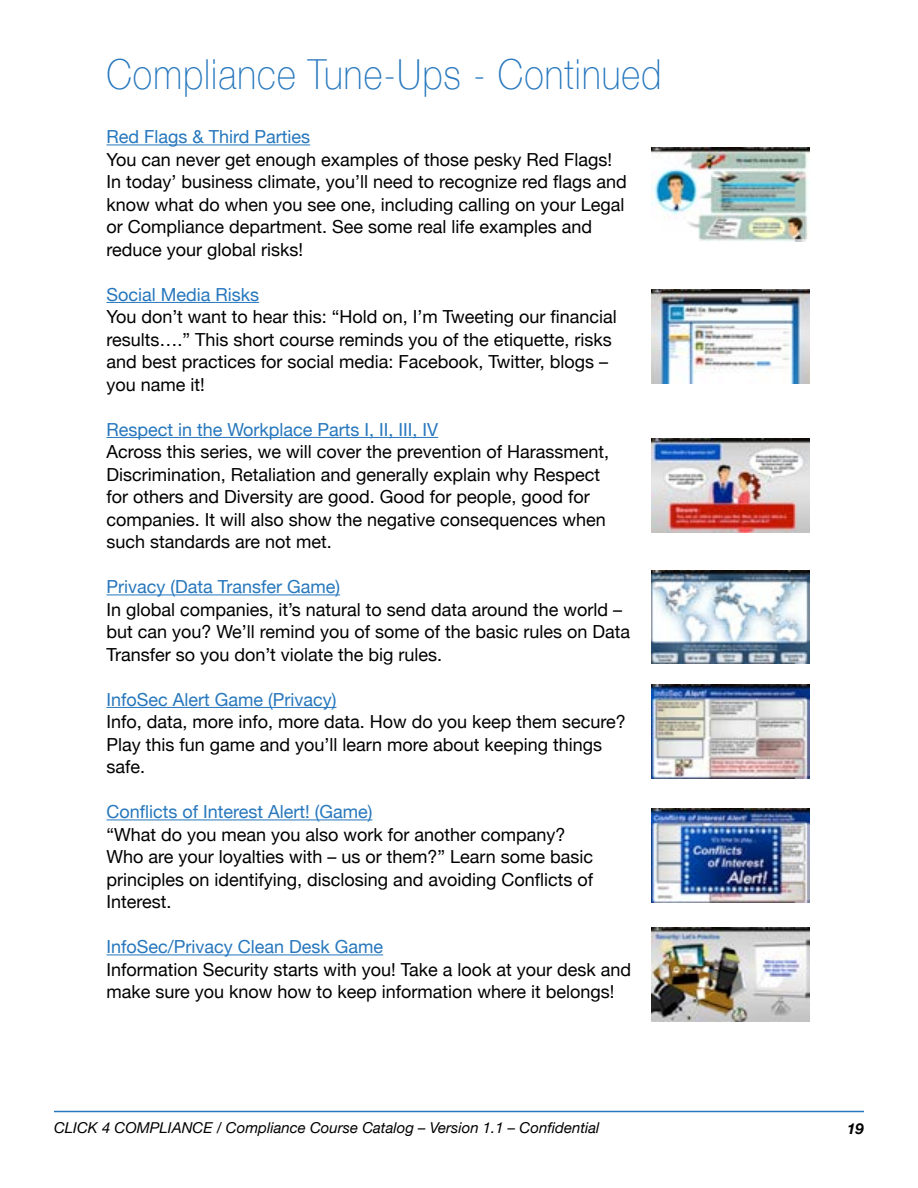
<style>
.page{position:relative;width:918px;height:1188px;background:#fff}
.page>*{position:absolute;margin:0;border:0;box-sizing:border-box;transform-origin:0 0}
.t1{font:100 41.4px "Helvetica Neue";letter-spacing:.03em;color:#2677bd;scale:.87 1}
.t2{font:18px/22.5px "Helvetica Neue";color:#000}
.t3{font:18px "Helvetica Neue";color:#2677bd}
.t4{font:italic 15px "Helvetica Neue";color:#000}
.t5{font:italic 700 15px "Helvetica Neue";color:#000}
</style>
<div class="page">
<hr style="left:54px;top:1111px;width:810px;height:1px;background:#2677bd">
<hr style="left:106px;top:144px;width:204px;height:1px;background:#2677bd">
<hr style="left:106px;top:302px;width:153px;height:1px;background:#2677bd">
<hr style="left:106px;top:437px;width:332px;height:1px;background:#2677bd">
<hr style="left:106px;top:594px;width:234px;height:1px;background:#2677bd">
<hr style="left:106px;top:707px;width:230px;height:1px;background:#2677bd">
<hr style="left:106px;top:819px;width:266px;height:1px;background:#2677bd">
<hr style="left:106px;top:954px;width:277px;height:1px;background:#2677bd">
<img style="left:651px;top:148px;width:159px;height:94px">
<img style="left:651px;top:290px;width:159px;height:93px">
<img style="left:651px;top:439px;width:159px;height:93px">
<img style="left:651px;top:570px;width:159px;height:94px">
<img style="left:651px;top:685px;width:159px;height:93px">
<img style="left:651px;top:808px;width:159px;height:94px">
<img style="left:651px;top:928px;width:159px;height:94px">
<h1 class="t1" style="left:106px;top:42px;width:639px">Compliance Tune-Ups - Continued</h1>
<p class="t3" style="left:106px;top:124px;width:205px">Red Flags &amp; Third Parties</p>
<p class="t2" style="left:106px;top:149px;width:522px">You can never get enough examples of those pesky Red Flags!<br>In today’ business climate, you’ll need to recognize red flags and know what do when you see one, including calling on your Legal or Compliance department. See some real life examples and reduce your global risks!</p>
<p class="t3" style="left:106px;top:281px;width:154px">Social Media Risks</p>
<p class="t2" style="left:106px;top:307px;width:512px">You don’t want to hear this: “Hold on, I’m Tweeting our financial results….” This short course reminds you of the etiquette, risks and best practices for social media: Facebook, Twitter, blogs – you name it!</p>
<p class="t3" style="left:106px;top:416px;width:333px">Respect in the Workplace Parts I, II, III, IV</p>
<p class="t2" style="left:106px;top:442px;width:504px">Across this series, we will cover the prevention of Harassment, Discrimination, Retaliation and generally explain why Respect for others and Diversity are good. Good for people, good for companies. It will also show the negative consequences when such standards are not met.</p>
<p class="t3" style="left:106px;top:574px;width:235px">Privacy (Data Transfer Game)</p>
<p class="t2" style="left:106px;top:599px;width:525px">In global companies, it’s natural to send data around the world – but can you? We’ll remind you of some of the basic rules on Data<br>Transfer so you don’t violate the big rules.</p>
<p class="t3" style="left:106px;top:686px;width:231px">InfoSec Alert Game (Privacy)</p>
<p class="t2" style="left:106px;top:712px;width:521px">Info, data, more info, more data. How do you keep them secure?<br>Play this fun game and you’ll learn more about keeping things safe.</p>
<p class="t3" style="left:106px;top:799px;width:268px">Conflicts of Interest Alert! (Game)</p>
<p class="t2" style="left:106px;top:824px;width:488px">“What do you mean you also work for another company?<br>Who are your loyalties with – us or them?” Learn some basic principles on identifying, disclosing and avoiding Conflicts of Interest.</p>
<p class="t3" style="left:106px;top:934px;width:278px">InfoSec/Privacy Clean Desk Game</p>
<p class="t2" style="left:106px;top:959px;width:526px">Information Security starts with you! Take a look at your desk and make sure you know how to keep information where it belongs!</p>
<p class="t4" style="left:54px;top:1117px;width:547px">CLICK 4 COMPLIANCE / Compliance Course Catalog – Version 1.1 – Confidential</p>
<p class="t5" style="left:847px;top:1117px;width:18px">19</p>
</div>
